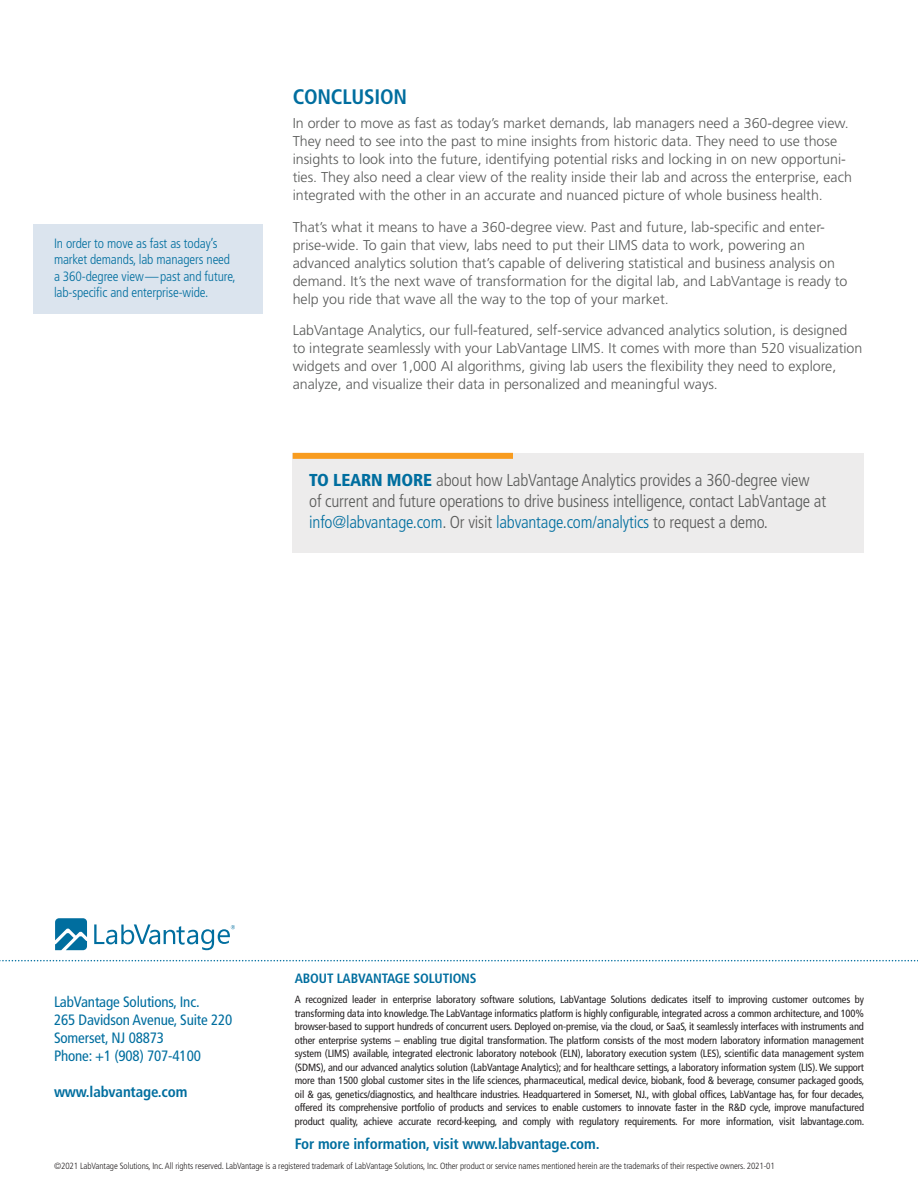
<style>
.page{position:relative;width:918px;height:1188px;background:#fff}
.page>*{position:absolute;margin:0;border:0;box-sizing:border-box;transform-origin:0 0}
._1_head{font:700 condensed 21px "Frutiger";letter-spacing:-.01em;color:#006e9f}
.CTA{font:300 condensed 17.25px/21px "Frutiger";letter-spacing:-.01em;color:#595a59}
.t1{font:condensed 15px/18px "Frutiger";letter-spacing:-.01em;color:#006e9f}
.t2{font:700 condensed 15px "Frutiger";letter-spacing:-.01em;color:#006e9f}
.body{font:300 14.25px/18px "Frutiger";color:#595a59}
.body_1st_para{font:300 14.25px/18px "Frutiger";color:#595a59}
.sidebar_callout{font:300 condensed 13.5px/16.5px "Frutiger";letter-spacing:-.01em;color:#006e9f}
.t3{font:700 condensed 13.5px "Frutiger";letter-spacing:-.01em;color:#006e9f}
.t4{font:condensed 10.5px/13.5px "Frutiger";letter-spacing:-.01em;color:#231f20;text-align:justify}
.t5{font:300 condensed 9px "Frutiger";letter-spacing:-.01em;color:#231f20}
.s1{font-weight:900;color:#006e9f}
.s2{color:#006e9f}
</style>
<div class="page">
<svg style="left:0;top:960px;width:918px;height:1px"></svg>
<svg style="left:55px;top:918px;width:32px;height:32px"></svg>
<svg style="left:94px;top:924px;width:141px;height:26px"></svg>
<div style="left:293px;top:453px;width:571px;height:99px;background:#edecec"></div>
<div style="left:293px;top:453px;width:220px;height:6px;background:#f89c1f"></div>
<div style="left:34px;top:224px;width:229px;height:90px;background:#dbe4ee"></div>
<p class="sidebar_callout" style="left:54px;top:235px;width:183px">In order to move as fast as today’s market demands, lab managers need a 360-degree view—past and future, lab-specific and enterprise-wide.</p>
<p class="_1_head" style="left:293px;top:84px;width:116px">CONCLUSION</p>
<p class="body_1st_para" style="left:293px;top:115px;width:561px">In order to move as fast as today’s market demands, lab managers need a 360-degree view.<br>They need to see into the past to mine insights from historic data. They need to use those insights to look into the future, identifying potential risks and locking in on new opportuni&shy;ties. They also need a clear view of the reality inside their lab and across the enterprise, each integrated with the other in an accurate and nuanced picture of whole business health.</p>
<p class="body" style="left:293px;top:218px;width:556px">That’s what it means to have a 360-degree view. Past and future, lab-specific and enter&shy;prise-wide. To gain that view, labs need to put their LIMS data to work, powering an advanced analytics solution that’s capable of delivering statistical and business analysis on demand. It’s the next wave of transformation for the digital lab, and LabVantage is ready to help you ride that wave all the way to the top of your market.</p>
<p class="body" style="left:293px;top:322px;width:571px">LabVantage Analytics, our full-featured, self-service advanced analytics solution, is designed to integrate seamlessly with your LabVantage LIMS. It comes with more than 520 visualization widgets and over 1,000 AI algorithms, giving lab users the flexibility they need to explore, analyze, and visualize their data in personalized and meaningful ways.</p>
<p class="CTA" style="left:309px;top:470px;width:519px"><span class="s1">TO LEARN MORE</span> about how LabVantage Analytics provides a 360-degree view of current and future operations to drive business intelligence, contact LabVantage at <span class="s2">info@labvantage.com</span>. Or visit <span class="s2">labvantage.com/analytics</span> to request a demo.</p>
<p class="t3" style="left:295px;top:970px;width:183px">ABOUT LABVANTAGE SOLUTIONS</p>
<p class="t4" style="left:295px;top:993px;width:571px">A recognized leader in enterprise laboratory software solutions, LabVantage Solutions dedicates itself to improving customer outcomes by transforming data into knowledge. The LabVantage informatics platform is highly configurable, integrated across a common architecture, and 100% browser-based to support hundreds of concurrent users. Deployed on-premise, via the cloud, or SaaS, it seamlessly interfaces with instruments and other enterprise systems – enabling true digital transformation. The platform consists of the most modern laboratory information management system (LIMS) available, integrated electronic laboratory notebook (ELN), laboratory execution system (LES), scientific data management system (SDMS), and our advanced analytics solution (LabVantage Analytics); and for healthcare settings, a laboratory information system (LIS). We support more than 1500 global customer sites in the life sciences, pharmaceutical, medical device, biobank, food &amp; beverage, consumer packaged goods, oil &amp; gas, genetics/diagnostics, and healthcare industries. Headquartered in Somerset, NJ., with global offices, LabVantage has, for four decades, offered its comprehensive portfolio of products and services to enable customers to innovate faster in the R&amp;D cycle, improve manufactured product quality, achieve accurate record-keeping, and comply with regulatory requirements. For more information, visit labvantage.com.</p>
<h3 class="t2" style="left:295px;top:1135px;width:306px">For more information, visit www.labvantage.com.</h3>
<p class="t5" style="left:54px;top:1161px;width:722px">©2021 LabVantage Solutions, Inc. All rights reserved. LabVantage is a registered trademark of LabVantage Solutions, Inc. Other product or service names mentioned herein are the trademarks of their respective owners. 2021-01</p>
<h3 class="t1" style="left:54px;top:993px;width:180px">LabVantage Solutions, Inc.<br>265 Davidson Avenue, Suite 220<br>Somerset, NJ 08873<br>Phone: +1 (908) 707-4100</h3>
<h3 class="t2" style="left:54px;top:1083px;width:135px">www.labvantage.com</h3>
</div>
